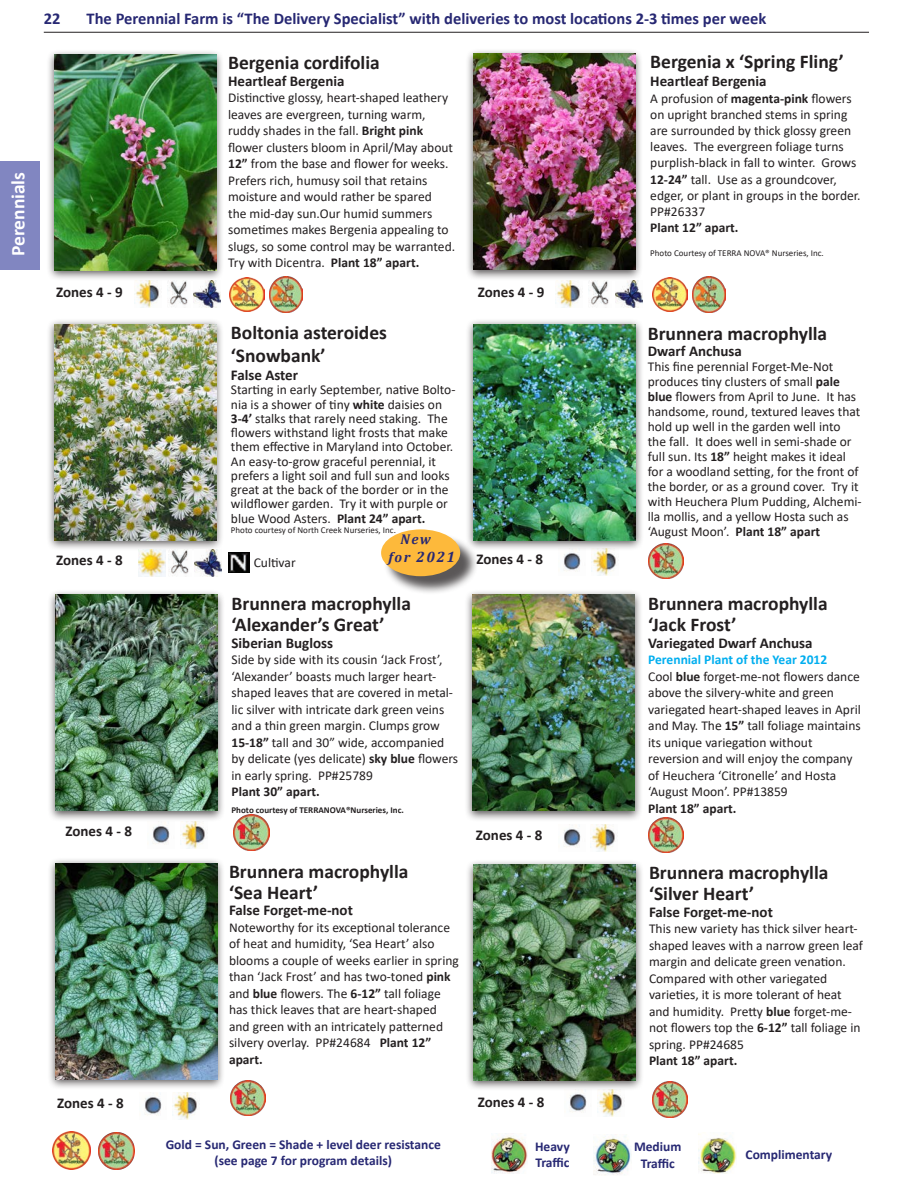
<style>
.page{position:relative;width:918px;height:1188px;background:#fff}
.page>*{position:absolute;margin:0;border:0;box-sizing:border-box;transform-origin:0 0}
.t1{font:700 19.5px/21px "Calibri";color:#231f20}
.t2{font:700 19.5px "Calibri";color:#fff}
.t3{font:700 16.5px "Calibri";color:#272873}
.t4{font:700 15px "Calibri";color:#231f20}
.t5{font:italic 700 15px "Cambria";color:#272873}
.t6{font:italic 700 14.25px "Cambria";color:#272873}
.t7{font:13.5px/16.5px "Calibri";color:#231f20}
.t8{font:700 13.5px/16.2px "Calibri";color:#272873;text-align:center}
.t9{font:700 13.5px "Calibri";color:#231f20}
.t10{font:700 13.5px "Calibri";color:#00aeef}
.t11{font:9px "Calibri";color:#231f20}
.t12{font:700 9px "Calibri";color:#231f20}
.s1{font-weight:700}
.s2{font-size:14.25px}
</style>
<div class="page">
<hr style="left:44px;top:32px;width:825px;height:1px;background:#231f20">
<div style="left:0;top:161px;width:39px;height:109px;background:#8186c1"></div>
<img style="left:593px;top:1136px;width:38px;height:39px">
<img style="left:699px;top:1134px;width:37px;height:40px">
<img style="left:491px;top:1135px;width:37px;height:38px">
<img style="left:52px;top:1131px;width:38px;height:38px">
<img style="left:98px;top:1132px;width:37px;height:37px">
<img style="left:564px;top:553px;width:17px;height:19px">
<img style="left:564px;top:824px;width:17px;height:24px">
<img style="left:153px;top:821px;width:17px;height:24px">
<img style="left:591px;top:551px;width:25px;height:25px">
<img style="left:591px;top:824px;width:24px;height:27px">
<img style="left:180px;top:821px;width:25px;height:27px">
<img style="left:649px;top:543px;width:35px;height:36px">
<img style="left:648px;top:817px;width:35px;height:36px">
<img style="left:234px;top:815px;width:35px;height:35px">
<img style="left:134px;top:281px;width:25px;height:27px">
<div style="left:47px;top:589px;width:179px;height:232px;background:#231f20;opacity:.75"></div>
<img style="left:55px;top:595px;width:162px;height:216px">
<img style="left:145px;top:1093px;width:17px;height:23px">
<img style="left:172px;top:1093px;width:25px;height:27px">
<img style="left:231px;top:1080px;width:35px;height:36px">
<div style="left:47px;top:858px;width:178px;height:232px;background:#231f20;opacity:.75"></div>
<img style="left:55px;top:863px;width:162px;height:216px">
<div style="left:46px;top:49px;width:178px;height:232px;background:#231f20;opacity:.75"></div>
<img style="left:54px;top:55px;width:162px;height:216px">
<div style="left:464px;top:589px;width:179px;height:232px;background:#231f20;opacity:.75"></div>
<img style="left:473px;top:595px;width:162px;height:216px">
<div style="left:465px;top:48px;width:178px;height:232px;background:#231f20;opacity:.75"></div>
<img style="left:473px;top:54px;width:162px;height:216px">
<img style="left:556px;top:281px;width:24px;height:27px">
<img style="left:615px;top:281px;width:27px;height:27px">
<img style="left:589px;top:281px;width:20px;height:24px">
<img style="left:193px;top:281px;width:27px;height:27px">
<img style="left:167px;top:281px;width:21px;height:24px">
<div style="left:46px;top:319px;width:178px;height:232px;background:#231f20;opacity:.75"></div>
<img style="left:54px;top:324px;width:162px;height:216px">
<img style="left:139px;top:549px;width:27px;height:27px">
<img style="left:195px;top:549px;width:27px;height:27px">
<img style="left:169px;top:549px;width:23px;height:25px">
<img style="left:228px;top:552px;width:22px;height:21px">
<div style="left:383px;top:532px;width:96px;height:63px;background:#231f20;opacity:.75"></div>
<div style="left:381px;top:529px;width:79px;height:47px;background:#fdb93b;border-radius:50%"></div>
<img style="left:570px;top:1091px;width:17px;height:22px">
<img style="left:597px;top:1091px;width:25px;height:26px">
<img style="left:652px;top:1082px;width:35px;height:35px">
<div style="left:465px;top:859px;width:178px;height:232px;background:#231f20;opacity:.75"></div>
<img style="left:473px;top:864px;width:162px;height:216px">
<div style="left:465px;top:319px;width:178px;height:232px;background:#231f20;opacity:.75"></div>
<img style="left:473px;top:324px;width:162px;height:216px">
<img style="left:269px;top:276px;width:34px;height:37px">
<img style="left:230px;top:277px;width:35px;height:35px">
<img style="left:692px;top:276px;width:34px;height:37px">
<img style="left:653px;top:277px;width:35px;height:35px">
<h1 class="t2" style="left:4px;top:256px;width:86px;rotate:-90deg">Perennials</h1>
<p class="t3" style="left:44px;top:6px;width:18px">22</p>
<p class="t3" style="left:87px;top:6px;width:681px">The Perennial Farm is “The Delivery Specialist” with deliveries to most locations 2-3 times per week</p>
<p class="t4" style="left:56px;top:281px;width:68px">Zones 4 - 9</p>
<p class="t1" style="left:228px;top:52px;width:153px">Bergenia cordifolia</p>
<p class="t4" style="left:228px;top:70px;width:118px">Heartleaf Bergenia</p>
<p class="t7" style="left:228px;top:89px;width:229px">Distinctive glossy, heart-shaped leathery leaves are evergreen, turning warm, ruddy shades in the fall. <span class="s1">Bright pink </span>flower clusters bloom in April/May about <span class="s1">12”</span> from the base and flower for weeks.<br>Prefers rich, humusy soil that retains moisture and would rather be spared<br>the mid-day sun.Our humid summers sometimes makes Bergenia appealing to slugs, so some control may be warranted.<br>Try with Dicentra. <span class="s1">Plant 18” apart.</span></p>
<p class="t1" style="left:231px;top:322px;width:158px">Boltonia asteroides</p>
<p class="t1" style="left:231px;top:345px;width:96px">‘Snowbank’</p>
<p class="t4" style="left:231px;top:365px;width:69px">False Aster</p>
<p class="t7" style="left:231px;top:382px;width:226px;line-height:14.2px">Starting in early September, native Bolto&shy;nia is a shower of tiny <span class="s1">white</span> daisies on <span class="s1">3-4’</span> stalks that rarely need staking. The flowers withstand light frosts that make them effective in Maryland into October.<br>An easy-to-grow graceful perennial, it prefers a light soil and full sun and looks great at the back of the border or in the wildflower garden. Try it with purple or blue Wood Asters. <span class="s1">Plant 24” apart.</span></p>
<p class="t11" style="left:231px;top:524px;width:167px">Photo courtesy of North Creek Nurseries, Inc.</p>
<p class="t6" style="left:401px;top:529px;width:32px">New</p>
<p class="t5" style="left:389px;top:546px;width:68px"><span class="s2">for</span> 2021</p>
<p class="t4" style="left:56px;top:549px;width:68px">Zones 4 - 8</p>
<p class="t7" style="left:254px;top:554px;width:43px">Cultivar</p>
<p class="t1" style="left:232px;top:593px;width:181px">Brunnera macrophylla</p>
<p class="t1" style="left:232px;top:614px;width:155px">‘Alexander’s Great’</p>
<p class="t4" style="left:232px;top:632px;width:103px">Siberian Bugloss</p>
<p class="t7" style="left:232px;top:651px;width:228px">Side by side with its cousin ‘Jack Frost’, ‘Alexander’ boasts much larger heart&shy;shaped leaves that are covered in metal&shy;lic silver with intricate dark green veins and a thin green margin. Clumps grow <span class="s1">15-18”</span> tall and 30” wide, accompanied by delicate (yes delicate) <span class="s1">sky blue</span> flowers in early spring. PP#25789</p>
<p class="t9" style="left:232px;top:782px;width:90px">Plant 30” apart.</p>
<p class="t12" style="left:232px;top:804px;width:174px">Photo courtesy of TERRANOVA®Nurseries, Inc.</p>
<p class="t4" style="left:478px;top:281px;width:68px">Zones 4 - 9</p>
<p class="t4" style="left:476px;top:548px;width:68px">Zones 4 - 8</p>
<p class="t4" style="left:65px;top:821px;width:68px">Zones 4 - 8</p>
<p class="t4" style="left:476px;top:824px;width:68px">Zones 4 - 8</p>
<p class="t4" style="left:57px;top:1092px;width:68px">Zones 4 - 8</p>
<p class="t1" style="left:229px;top:861px;width:181px">Brunnera macrophylla</p>
<p class="t1" style="left:229px;top:882px;width:91px">‘Sea Heart’</p>
<p class="t4" style="left:229px;top:900px;width:125px">False Forget-me-not</p>
<p class="t7" style="left:229px;top:919px;width:231px">Noteworthy for its exceptional tolerance of heat and humidity, ‘Sea Heart’ also blooms a couple of weeks earlier in spring than ‘Jack Frost’ and has two-toned <span class="s1">pink </span>and <span class="s1">blue</span> flowers. The <span class="s1">6-12”</span> tall foliage has thick leaves that are heart-shaped and green with an intricately patterned silvery overlay. PP#24684 <span class="s1">Plant 12” apart.</span></p>
<p class="t4" style="left:478px;top:1092px;width:68px">Zones 4 - 8</p>
<p class="t1" style="left:650px;top:51px;width:195px">Bergenia x ‘Spring Fling’</p>
<p class="t4" style="left:650px;top:71px;width:118px">Heartleaf Bergenia</p>
<p class="t7" style="left:650px;top:90px;width:212px">A profusion of <span class="s1">magenta-pink</span> flowers on upright branched stems in spring are surrounded by thick glossy green leaves. The evergreen foliage turns purplish-black in fall to winter. Grows <span class="s1">12-24”</span> tall. Use as a groundcover, edger, or plant in groups in the border.<br>PP#26337</p>
<p class="t9" style="left:650px;top:218px;width:90px">Plant 12” apart.</p>
<p class="t11" style="left:650px;top:247px;width:175px">Photo Courtesy of TERRA NOVA® Nurseries, Inc.</p>
<p class="t1" style="left:648px;top:322px;width:181px">Brunnera macrophylla</p>
<p class="t4" style="left:648px;top:341px;width:96px">Dwarf Anchusa</p>
<p class="t7" style="left:648px;top:359px;width:215px;line-height:15px">This fine perennial Forget-Me-Not produces tiny clusters of small <span class="s1">pale blue</span> flowers from April to June. It has handsome, round, textured leaves that hold up well in the garden well into the fall. It does well in semi-shade or full sun. Its <span class="s1">18”</span> height makes it ideal for a woodland setting, for the front of the border, or as a ground cover. Try it with Heuchera Plum Pudding, Alchemi&shy;lla mollis, and a yellow Hosta such as ‘August Moon’. <span class="s1">Plant 18” apart</span></p>
<p class="t1" style="left:648px;top:593px;width:181px">Brunnera macrophylla</p>
<p class="t1" style="left:648px;top:614px;width:90px">‘Jack Frost’</p>
<p class="t4" style="left:648px;top:632px;width:166px">Variegated Dwarf Anchusa</p>
<p class="t10" style="left:648px;top:650px;width:181px">Perennial Plant of the Year 2012</p>
<p class="t7" style="left:648px;top:668px;width:214px">Cool <span class="s1">blue</span> forget-me-not flowers dance above the silvery-white and green variegated heart-shaped leaves in April and May. The <span class="s1">15”</span> tall foliage maintains its unique variegation without reversion and will enjoy the company of Heuchera ‘Citronelle’ and Hosta ‘August Moon’. PP#13859</p>
<p class="t9" style="left:648px;top:799px;width:90px">Plant 18” apart.</p>
<p class="t1" style="left:649px;top:862px;width:181px">Brunnera macrophylla ‘Silver Heart’</p>
<p class="t4" style="left:649px;top:901px;width:125px">False Forget-me-not</p>
<p class="t7" style="left:649px;top:920px;width:216px">This new variety has thick silver heart&shy;shaped leaves with a narrow green leaf margin and delicate green venation.<br>Compared with other variegated varieties, it is more tolerant of heat and humidity. Pretty <span class="s1">blue</span> forget-me&shy;not flowers top the <span class="s1">6-12”</span> tall foliage in spring. PP#24685</p>
<p class="t9" style="left:649px;top:1051px;width:90px">Plant 18” apart.</p>
<p class="t8" style="left:166px;top:1136px;width:277px">Gold = Sun, Green = Shade + level deer resistance (see page 7 for program details)</p>
<p class="t8" style="left:535px;top:1138px;width:36px;text-align:left">Heavy<br>Traffic</p>
<p class="t8" style="left:634px;top:1139px;width:49px">Medium<br>Traffic</p>
<p class="t8" style="left:746px;top:1147px;width:88px">Complimentary</p>
</div>
